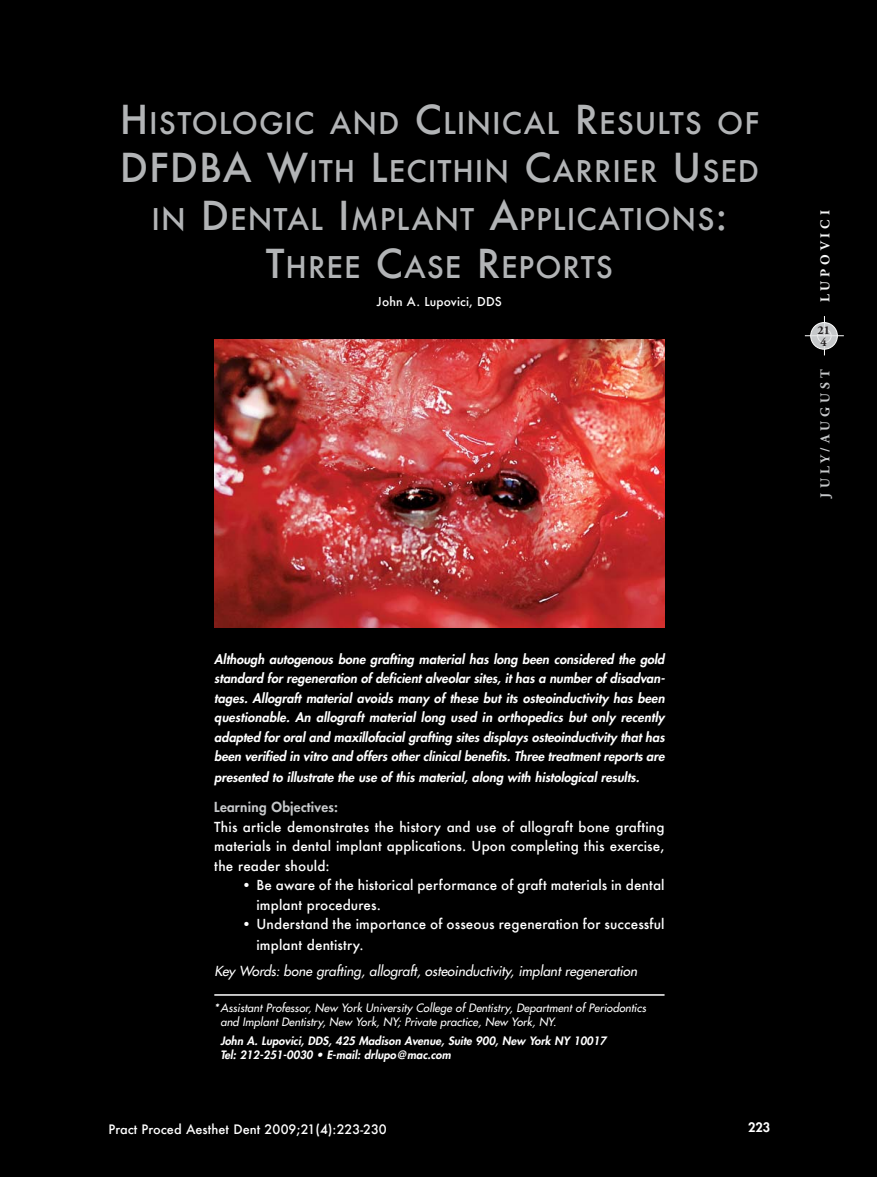
<style>
.page{position:relative;width:877px;height:1177px;background:#000}
.page>*{position:absolute;margin:0;border:0;box-sizing:border-box;transform-origin:0 0}
.t1{font:500 29.25px/48px "Futura";letter-spacing:.035em;color:#b2b4b6;text-align:center}
.t2{font:500 13.5px/19.5px "Futura";letter-spacing:.01em;color:#fff}
.t3{font:italic 13.5px "Futura";color:#fff}
.t4{font:800 13.5px "Futura";letter-spacing:.02em;color:#c6c8ca}
.t5{font:700 13.5px "Adobe Garamond";letter-spacing:.3em;color:#c6c8ca}
.t6{font:700 13.5px "Adobe Garamond";letter-spacing:.3em;color:#f5f6f6}
.t7{font:italic 800 12.75px/19.5px "Futura";color:#fff;text-align:justify}
.t8{font:500 12.75px "Futura";color:#fff}
.t9{font:800 12.75px "Futura";color:#fff}
.t10{font:500 12px "Futura";letter-spacing:.01em;color:#fff}
.t11{font:700 12px/12px "Adobe Garamond";color:#231f20}
.t12{font:italic 11.25px/14.2px "Futura";letter-spacing:.005em;color:#fff}
.t13{font:italic 800 11.25px/14.2px "Futura";letter-spacing:.005em;color:#fff}
.s1{font-size:39px}
</style>
<div class="page">
<img style="left:214px;top:340px;width:450px;height:288px">
<hr style="left:214px;top:994px;width:450px;height:2px;background:#fff">
<hr style="left:804px;top:335px;width:39px;height:1px;background:#fff">
<hr style="left:824px;top:316px;width:1px;height:39px;background:#fff">
<div style="left:810px;top:322px;width:27px;height:28px;border:1px solid #fff;border-radius:50%"></div>
<svg style="left:811px;top:323px;width:26px;height:26px"></svg>
<div style="left:817px;top:329px;width:14px;height:14px;border:1px solid #eaebec;border-radius:50%"></div>
<h1 class="t1" style="left:120px;top:98px;width:641px"><span class="s1">H</span>ISTOLOGIC AND <span class="s1">C</span>LINICAL <span class="s1">R</span>ESULTS OF<br><span class="s1">DFDBA W</span>ITH <span class="s1">L</span>ECITHIN <span class="s1">C</span>ARRIER <span class="s1">U</span>SED<br>IN <span class="s1">D</span>ENTAL <span class="s1">I</span>MPLANT <span class="s1">A</span>PPLICATIONS<span class="s1">:<br>T</span>HREE <span class="s1">C</span>ASE <span class="s1">R</span>EPORTS</h1>
<p class="t10" style="left:377px;top:294px;width:126px">John A. Lupovici, DDS</p>
<p class="t6" style="left:819px;top:302px;width:94px;rotate:-90deg">LUPOVICI</p>
<p class="t11" style="left:817px;top:325px;width:14px">21<br>4</p>
<p class="t5" style="left:819px;top:498px;width:130px;rotate:-90deg">JULY/AUGUST</p>
<p class="t7" style="left:214px;top:650px;width:452px">Although autogenous bone grafting material has long been considered the gold standard for regeneration of deficient alveolar sites, it has a number of disadvan&shy;tages. Allograft material avoids many of these but its osteoinductivity has been questionable. An allograft material long used in orthopedics but only recently adapted for oral and maxillofacial grafting sites displays osteoinductivity that has been verified in vitro and offers other clinical benefits. Three treatment reports are</p>
<p class="t7" style="left:214px;top:769px;width:426px">presented to illustrate the use of this material, along with histological results.</p>
<p class="t4" style="left:214px;top:801px;width:125px">Learning Objectives:</p>
<p class="t2" style="left:214px;top:817px;width:452px;text-align:justify">This article demonstrates the history and use of allograft bone grafting materials in dental implant applications. Upon completing this exercise, the reader should:</p>
<p class="t2" style="left:256px;top:875px;width:410px;text-indent:-15px">• Be aware of the historical performance of graft materials in dental implant procedures.</p>
<p class="t2" style="left:256px;top:913px;width:410px;line-height:21px;text-indent:-15px">• Understand the importance of osseous regeneration for successful implant dentistry.</p>
<p class="t3" style="left:214px;top:964px;width:424px">Key Words: bone grafting, allograft, osteoinductivity, implant regeneration</p>
<p class="t12" style="left:220px;top:1002px;width:427px;text-indent:-6px">* Assistant Professor, New York University College of Dentistry, Department of Periodontics and Implant Dentistry, New York, NY; Private practice, New York, NY.</p>
<p class="t13" style="left:220px;top:1035px;width:387px">John A. Lupovici, DDS, 425 Madison Avenue, Suite 900, New York NY 10017<br>Tel: 212-251-0030 • E-mail: drlupo@mac.com</p>
<p class="t8" style="left:108px;top:1121px;width:280px">Pract Proced Aesthet Dent 2009;21(4):223-230</p>
<p class="t9" style="left:748px;top:1121px;width:24px">223</p>
</div>
